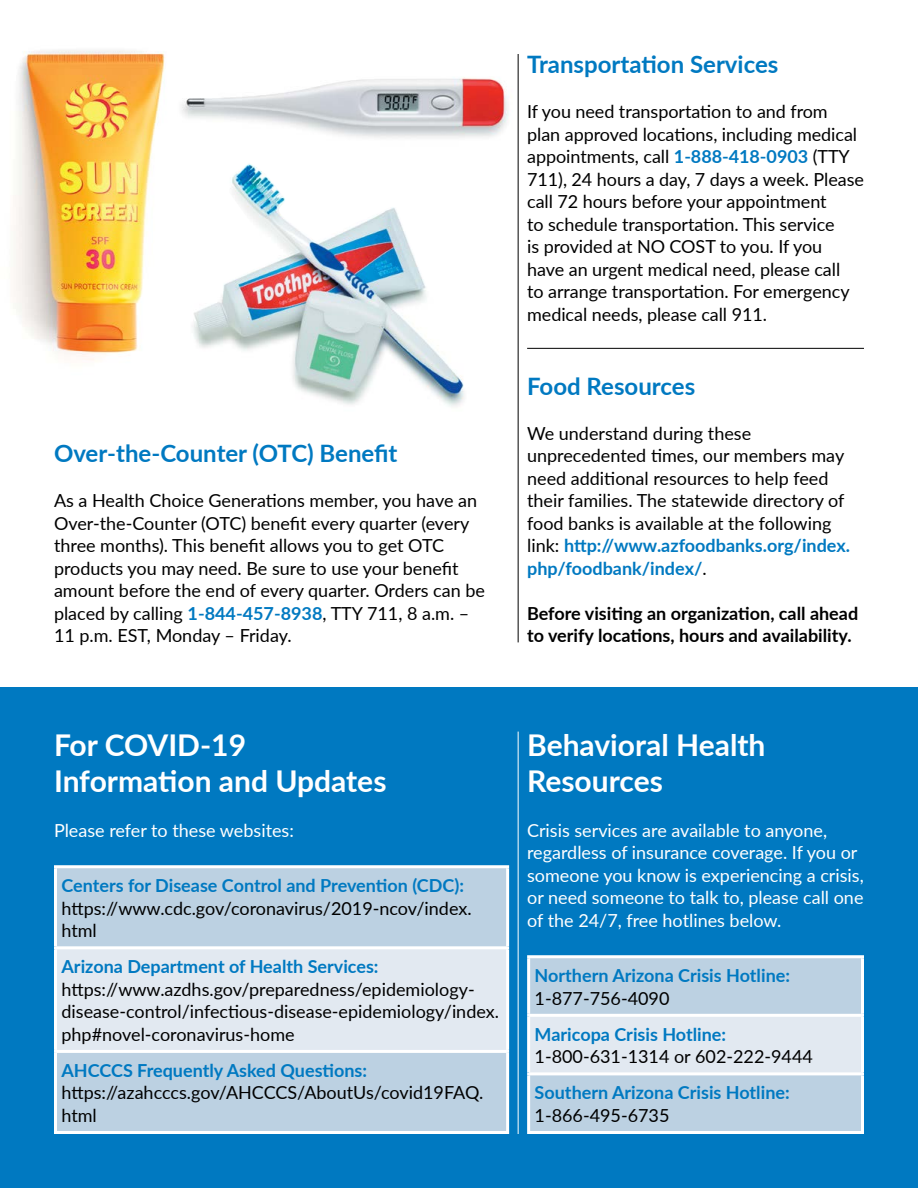
<style>
.page{position:relative;width:918px;height:1188px;background:#fff}
.page>*{position:absolute;margin:0;border:0;box-sizing:border-box;transform-origin:0 0}
.t1{font:700 30px/36px "Lato";color:#fff}
.t2{font:700 24px "Lato";color:#0079c1}
.t3{font:18px/22.5px "Lato";color:#000}
.t4{font:18px/22.5px "Lato";color:#fff}
.t5{font:700 18px/22.5px "Lato";color:#0079c1}
.t6{font:700 18px/22.5px "Lato";color:#000}
.s1{font-weight:700;color:#0079c1}
.s2{font-weight:400;color:#000}
</style>
<div class="page">
<div style="left:0;top:687px;width:918px;height:501px;background:#0079c1"></div>
<div style="left:530px;top:958px;width:331px;height:173px;background:#bcd1e2"></div>
<div style="left:529px;top:1015px;width:333px;height:59px;background:#e2e9f1"></div>
<hr style="left:527px;top:955px;width:337px;height:3px;background:#fff">
<hr style="left:527px;top:958px;width:3px;height:56px;background:#fff">
<hr style="left:861px;top:958px;width:3px;height:56px;background:#fff">
<hr style="left:527px;top:1014px;width:337px;height:3px;background:#fff">
<hr style="left:527px;top:1017px;width:3px;height:55px;background:#fff">
<hr style="left:861px;top:1017px;width:3px;height:55px;background:#fff">
<hr style="left:527px;top:1072px;width:337px;height:3px;background:#fff">
<hr style="left:527px;top:1075px;width:3px;height:56px;background:#fff">
<hr style="left:861px;top:1075px;width:3px;height:56px;background:#fff">
<hr style="left:527px;top:1131px;width:337px;height:3px;background:#fff">
<div style="left:57px;top:868px;width:449px;height:263px;background:#bcd1e2"></div>
<div style="left:56px;top:948px;width:452px;height:103px;background:#e2e9f1"></div>
<hr style="left:54px;top:865px;width:455px;height:3px;background:#fff">
<hr style="left:54px;top:868px;width:3px;height:78px;background:#fff">
<hr style="left:506px;top:868px;width:3px;height:78px;background:#fff">
<hr style="left:54px;top:946px;width:455px;height:3px;background:#fff">
<hr style="left:54px;top:949px;width:3px;height:101px;background:#fff">
<hr style="left:506px;top:949px;width:3px;height:101px;background:#fff">
<hr style="left:54px;top:1050px;width:455px;height:3px;background:#fff">
<hr style="left:54px;top:1053px;width:3px;height:78px;background:#fff">
<hr style="left:506px;top:1053px;width:3px;height:78px;background:#fff">
<hr style="left:54px;top:1131px;width:455px;height:3px;background:#fff">
<hr style="left:518px;top:732px;width:1px;height:402px;background:#fff">
<img style="left:14px;top:50px;width:151px;height:311px">
<img style="left:182px;top:77px;width:327px;height:61px">
<img style="left:193px;top:164px;width:271px;height:242px">
<hr style="left:518px;top:54px;width:1px;height:588px;background:#000">
<hr style="left:527px;top:348px;width:337px;height:1px;background:#000">
<p class="t2" style="left:54px;top:436px;width:345px">Over-the-Counter (OTC) Benefit</p>
<p class="t3" style="left:54px;top:489px;width:433px">As a Health Choice Generations member, you have an Over-the-Counter (OTC) benefit every quarter (every three months). This benefit allows you to get OTC products you may need. Be sure to use your benefit amount before the end of every quarter. Orders can be placed by calling <span class="s1">1-844-457-8938</span>, TTY 711, 8 a.m. – 11 p.m. EST, Monday – Friday.</p>
<p class="t2" style="left:527px;top:47px;width:253px">Transportation Services</p>
<p class="t3" style="left:527px;top:100px;width:338px">If you need transportation to and from plan approved locations, including medical appointments, call <span class="s1">1-888-418-0903</span> (TTY 711), 24 hours a day, 7 days a week. Please call 72 hours before your appointment<br>to schedule transportation. This service<br>is provided at NO COST to you. If you<br>have an urgent medical need, please call<br>to arrange transportation. For emergency medical needs, please call 911.</p>
<p class="t2" style="left:527px;top:369px;width:170px">Food Resources</p>
<p class="t3" style="left:527px;top:421px;width:324px">We understand during these unprecedented times, our members may need additional resources to help feed their families. The statewide directory of food banks is available at the following link: <span class="s1">http://www.azfoodbanks.org/index. php/foodbank/index/</span>.</p>
<p class="t6" style="left:527px;top:601px;width:333px">Before visiting an organization, call ahead to verify locations, hours and availability.</p>
<p class="t1" style="left:54px;top:726px;width:334px">For COVID-19<br>Information and Updates</p>
<p class="t4" style="left:54px;top:818px;width:241px">Please refer to these websites:</p>
<p class="t3" style="left:62px;top:873px;width:412px"><span class="s1">Centers for Disease Control and Prevention (CDC): </span>https://www.cdc.gov/coronavirus/2019-ncov/index. html</p>
<p class="t3" style="left:62px;top:955px;width:439px"><span class="s1">Arizona Department of Health Services: </span>https://www.azdhs.gov/preparedness/epidemiology&shy;disease-control/infectious-disease-epidemiology/index. php#novel-coronavirus-home</p>
<p class="t3" style="left:62px;top:1058px;width:423px"><span class="s1">AHCCCS Frequently Asked Questions: </span>https://azahcccs.gov/AHCCCS/AboutUs/covid19FAQ. html</p>
<p class="t1" style="left:527px;top:726px;width:240px">Behavioral Health<br>Resources</p>
<p class="t4" style="left:527px;top:818px;width:338px">Crisis services are available to anyone, regardless of insurance coverage. If you or someone you know is experiencing a crisis, or need someone to talk to, please call one of the 24/7, free hotlines below.</p>
<p class="t5" style="left:535px;top:963px;width:257px">Northern Arizona Crisis Hotline:<br><span class="s2">1-877-756-4090</span></p>
<p class="t3" style="left:535px;top:1022px;width:280px"><span class="s1">Maricopa Crisis Hotline:<br></span>1-800-631-1314 or 602-222-9444</p>
<p class="t5" style="left:535px;top:1081px;width:257px">Southern Arizona Crisis Hotline:<br><span class="s2">1-866-495-6735</span></p>
</div>
